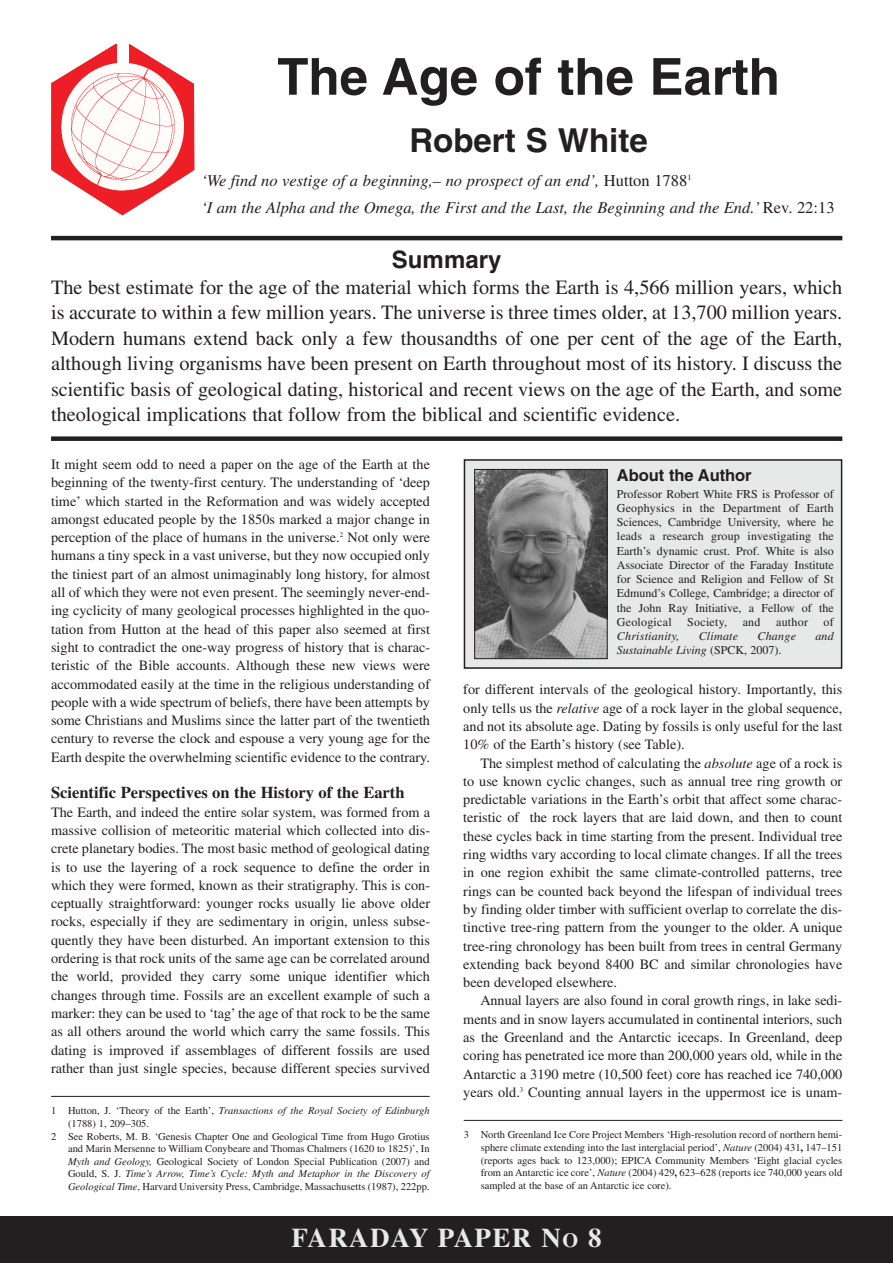
<style>
.page{position:relative;width:893px;height:1263px;background:#fff}
.page>*{position:absolute;margin:0;border:0;box-sizing:border-box;transform-origin:0 0}
.t1{font:700 51px "Helvetica";color:#231f20}
.t2{font:700 33px "Helvetica";color:#231f20}
.t3{font:700 27px "Times";letter-spacing:.05em;color:#e7e8e8}
.t4{font:700 24px "Helvetica";color:#231f20}
.t5{font:20.25px/25.5px "Times";color:#231f20;text-align:justify}
.t6{font:italic 16.5px/27px "Times";color:#231f20}
.t7{font:700 16.5px "Times";color:#231f20}
.t8{font:700 16.5px "Helvetica";letter-spacing:-.005em;color:#231f20}
.t9{font:14.25px/18.3px "Times";color:#231f20;text-align:justify}
.t10{font:12px/14.2px "Times";color:#231f20;text-align:justify}
.t11{font:italic 12px "Times";letter-spacing:.02em;color:#231f20}
.t12{font:italic 12px "Times";color:#231f20}
.t13{font:12px "Times";letter-spacing:.02em;color:#231f20}
.t14{font:10.5px/12.6px "Times";color:#231f20;text-align:justify}
.t15{font:italic 10.5px "Times";color:#231f20}
.s1{font-style:normal}
.s2{font-style:italic}
.s3{font-weight:700}
.s4{font-size:20.25px}
</style>
<div class="page">
<hr style="left:51px;top:236px;width:791px;height:4px;background:#231f20">
<div style="left:51px;top:436px;width:791px;height:5px;background:#231f20"></div>
<div style="left:464px;top:460px;width:377px;height:208px;background:#e7e8e8"></div>
<div style="left:463px;top:459px;width:379px;height:210px;border:2px solid #231f20"></div>
<img style="left:476px;top:471px;width:129px;height:186px">
<div style="left:474px;top:469px;width:133px;height:190px;border:1px solid #231f20"></div>
<div style="left:0;top:1216px;width:892px;height:47px;background:#231f20"></div>
<svg style="left:51px;top:44px;width:144px;height:171px"></svg>
<div style="left:117px;top:40px;width:12px;height:26px;background:#fff"></div>
<hr style="left:463px;top:1120px;width:379px;height:1px;background:#231f20">
<hr style="left:51px;top:1096px;width:378px;height:1px;background:#231f20">
<h1 class="t1" style="left:277px;top:58px;width:504px">The Age of the Earth</h1>
<h2 class="t2" style="left:409px;top:128px;width:240px">Robert S White</h2>
<p class="t6" style="left:201px;top:168px;width:634px">‘We find no vestige of a beginning,– no prospect of an end’, <span class="s1">Hutton 1788</span><sup>1<br></sup>‘I am the Alpha and the Omega, the First and the Last, the Beginning and the End.’ <span class="s1">Rev. 22:13</span></p>
<h3 class="t4" style="left:392px;top:251px;width:111px">Summary</h3>
<p class="t5" style="left:51px;top:276px;width:792px">The best estimate for the age of the material which forms the Earth is 4,566 million years, which is accurate to within a few million years. The universe is three times older, at 13,700 million years.<br>Modern humans extend back only a few thousandths of one per cent of the age of the Earth, although living organisms have been present on Earth throughout most of its history. I discuss the scientific basis of geological dating, historical and recent views on the age of the Earth, and some theological implications that follow from the biblical and scientific evidence.</p>
<p class="t9" style="left:51px;top:456px;width:380px">It might seem odd to need a paper on the age of the Earth at the beginning of the twenty-first century. The understanding of ‘deep time’ which started in the Reformation and was widely accepted amongst educated people by the 1850s marked a major change in perception of the place of humans in the universe.<sup>2</sup> Not only were humans a tiny speck in a vast universe, but they now occupied only the tiniest part of an almost unimaginably long history, for almost all of which they were not even present. The seemingly never-end&shy;ing cyclicity of many geological processes highlighted in the quo&shy;tation from Hutton at the head of this paper also seemed at first sight to contradict the one-way progress of history that is charac&shy;teristic of the Bible accounts. Although these new views were accommodated easily at the time in the religious understanding of people with a wide spectrum of beliefs, there have been attempts by some Christians and Muslims since the latter part of the twentieth century to reverse the clock and espouse a very young age for the Earth despite the overwhelming scientific evidence to the contrary.</p>
<p class="t7" style="left:51px;top:787px;width:355px">Scientific Perspectives on the History of the Earth</p>
<p class="t9" style="left:51px;top:804px;width:380px">The Earth, and indeed the entire solar system, was formed from a massive collision of meteoritic material which collected into dis&shy;crete planetary bodies. The most basic method of geological dating is to use the layering of a rock sequence to define the order in which they were formed, known as their stratigraphy. This is con&shy;ceptually straightforward: younger rocks usually lie above older rocks, especially if they are sedimentary in origin, unless subse&shy;quently they have been disturbed. An important extension to this ordering is that rock units of the same age can be correlated around the world, provided they carry some unique identifier which changes through time. Fossils are an excellent example of such a marker: they can be used to ‘tag’ the age of that rock to be the same as all others around the world which carry the same fossils. This dating is improved if assemblages of different fossils are used rather than just single species, because different species survived</p>
<p class="t15" style="left:51px;top:1107px;width:380px"><span class="s1">1 Hutton, J. ‘Theory of the Earth’,</span> Transactions of the Royal Society of Edinburgh</p>
<p class="t14" style="left:68px;top:1118px;width:83px">(1788) 1, 209–305.</p>
<p class="t14" style="left:51px;top:1131px;width:380px">2 See Roberts, M. B. ‘Genesis Chapter One and Geological Time from Hugo Grotius</p>
<p class="t14" style="left:68px;top:1143px;width:363px">and Marin Mersenne to William Conybeare and Thomas Chalmers (1620 to 1825)’, In</p>
<p class="t14" style="left:68px;top:1156px;width:363px"><span class="s2">Myth and Geology,</span> Geological Society of London Special Publication (2007) and</p>
<p class="t15" style="left:68px;top:1170px;width:363px"><span class="s1">Gould, S. J.</span> Time’s Arrow, Time’s Cycle: Myth and Metaphor in the Discovery of</p>
<p class="t14" style="left:68px;top:1181px;width:363px"><span class="s2">Geological Time</span>, Harvard University Press, Cambridge, Massachusetts (1987), 222pp.</p>
<p class="t8" style="left:617px;top:469px;width:136px">About the Author</p>
<p class="t10" style="left:617px;top:488px;width:218px">Professor Robert White FRS is Professor of Geophysics in the Department of Earth Sciences, Cambridge University, where he leads a research group investigating the Earth’s dynamic crust. Prof. White is also Associate Director of the Faraday Institute for Science and Religion and Fellow of St Edmund’s College, Cambridge; a director of the John Ray Initiative, a Fellow of the Geological</p>
<p class="t13" style="left:687px;top:617px;width:41px">Society,</p>
<p class="t10" style="left:742px;top:616px;width:19px">and</p>
<p class="t10" style="left:776px;top:616px;width:33px">author</p>
<p class="t10" style="left:823px;top:616px;width:12px">of</p>
<p class="t11" style="left:617px;top:632px;width:64px">Christianity,</p>
<p class="t11" style="left:698px;top:632px;width:41px">Climate</p>
<p class="t11" style="left:757px;top:632px;width:40px">Change</p>
<p class="t11" style="left:815px;top:632px;width:20px">and</p>
<p class="t12" style="left:617px;top:646px;width:166px">Sustainable Living <span class="s1">(SPCK, 2007).</span></p>
<p class="t9" style="left:463px;top:682px;width:380px">for different intervals of the geological history. Importantly, this only tells us the <span class="s2">relative</span> age of a rock layer in the global sequence, and not its absolute age. Dating by fossils is only useful for the last 10% of the Earth’s history (see Table).</p>
<p class="t9" style="left:463px;top:755px;width:380px;text-indent:17px">The simplest method of calculating the <span class="s2">absolute</span> age of a rock is to use known cyclic changes, such as annual tree ring growth or predictable variations in the Earth’s orbit that affect some charac&shy;teristic of the rock layers that are laid down, and then to count these cycles back in time starting from the present. Individual tree ring widths vary according to local climate changes. If all the trees in one region exhibit the same climate-controlled patterns, tree rings can be counted back beyond the lifespan of individual trees by finding older timber with sufficient overlap to correlate the dis&shy;tinctive tree-ring pattern from the younger to the older. A unique tree-ring chronology has been built from trees in central Germany extending back beyond 8400 BC and similar chronologies have been developed elsewhere.</p>
<p class="t9" style="left:463px;top:993px;width:380px;text-indent:17px">Annual layers are also found in coral growth rings, in lake sedi&shy;ments and in snow layers accumulated in continental interiors, such as the Greenland and the Antarctic icecaps. In Greenland, deep coring has penetrated ice more than 200,000 years old, while in the Antarctic a 3190 metre (10,500 feet) core has reached ice 740,000 years old.<sup>3</sup> Counting annual layers in the uppermost ice is unam-</p>
<p class="t14" style="left:480px;top:1130px;width:363px;text-indent:-17px">3 North Greenland Ice Core Project Members ‘High-resolution record of northern hemi&shy;sphere climate extending into the last interglacial period’, <span class="s2">Nature</span> (2004) 431<span class="s3">,</span> 147–151 (reports ages back to 123,000); EPICA Community Members ‘Eight glacial cycles from an Antarctic ice core’, <span class="s2">Nature</span> (2004) 429<span class="s3">,</span> 623–628 (reports ice 740,000 years old sampled at the base of an Antarctic ice core).</p>
<h3 class="t3" style="left:291px;top:1228px;width:311px">FARADAY PAPER N<span class="s4">O</span> 8</h3>
</div>
